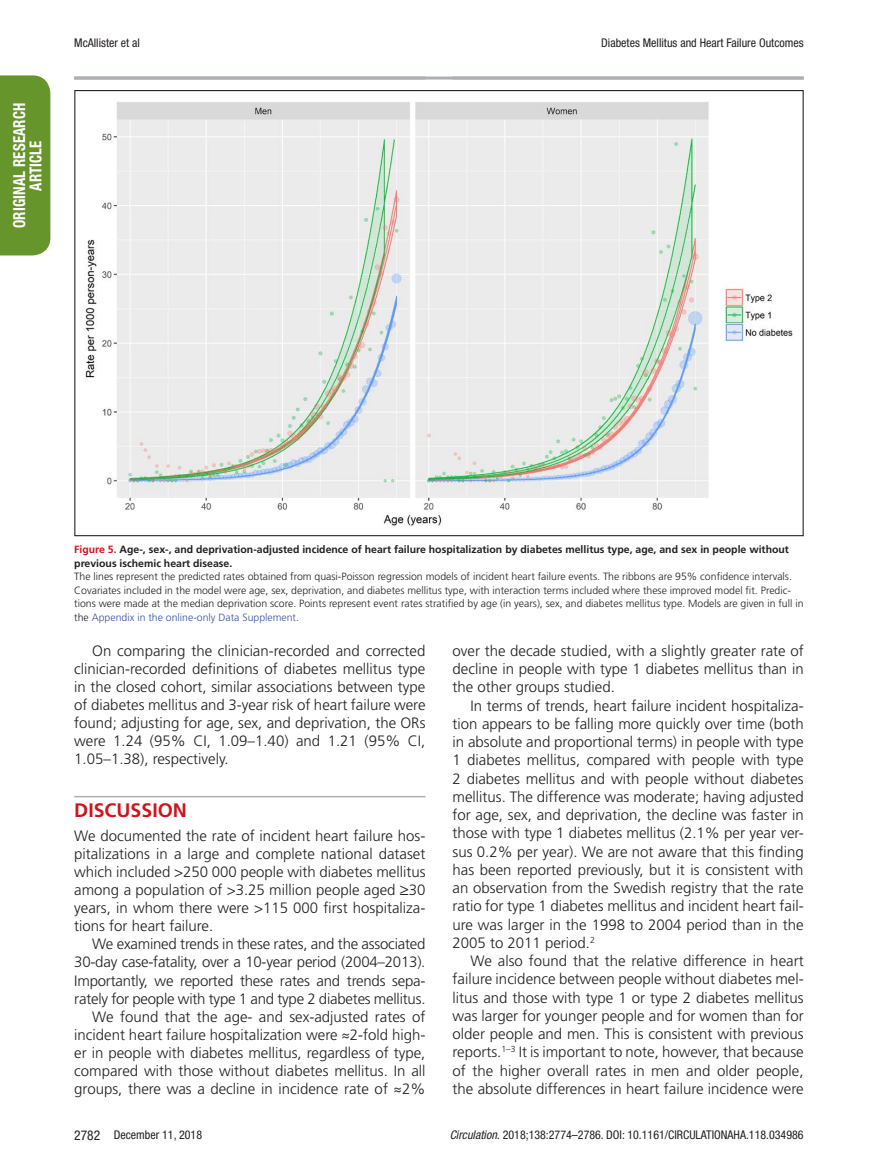
<style>
.page{position:relative;width:878px;height:1175px;background:#fff}
.page>*{position:absolute;margin:0;border:0;box-sizing:border-box;transform-origin:0 0}
.t1{font:700 19.5px "Frutiger LT Std";color:#cd151d}
.t2{font:700 condensed 16.5px/16.5px "Helvetica Neue LT Std";letter-spacing:.01em;color:#fff;text-align:center;scale:.9 1}
.t3{font:300 15px/18.3px "Frutiger LT Std";color:#231f20;text-align:justify}
.t4{font:condensed 12px "Helvetica Neue LT Std";color:#231f20}
.t5{font:300 10.5px/13.5px "Frutiger LT Std";color:#231f20}
.t6{font:700 10.5px/13.5px "Frutiger LT Std";color:#231f20}
.s1{color:#cd151d}
.s2{color:#3a53a3}
.s3{font-family:"Gandhari Unicode";font-weight:400}
.s4{font-size:13.5px}
.s5{font-style:italic}
</style>
<div class="page">
<div style="left:0;top:75px;width:50px;height:180px;background:#66952c"></div>
<hr style="left:74px;top:76px;width:729px;height:4px;background:#b9babe">
<hr style="left:74px;top:796px;width:351px;height:1px;background:#aeafb3">
<svg style="left:74px;top:90px;width:730px;height:447px"></svg>
<p class="t2" style="left:11px;top:228px;width:140px;rotate:-90deg">ORIGINAL RESEARCH<br>ARTICLE</p>
<p class="t4" style="left:74px;top:36px;width:67px">McAllister et al</p>
<p class="t4" style="left:601px;top:36px;width:204px">Diabetes Mellitus and Heart Failure Outcomes</p>
<p class="t6" style="left:74px;top:543px;width:716px"><span class="s1">Figure 5.</span> Age-, sex-, and deprivation-adjusted incidence of heart failure hospitalization by diabetes mellitus type, age, and sex in people without previous ischemic heart disease.</p>
<p class="t5" style="left:74px;top:570px;width:730px">The lines represent the predicted rates obtained from quasi-Poisson regression models of incident heart failure events. The ribbons are 95% confidence intervals.<br>Covariates included in the model were age, sex, deprivation, and diabetes mellitus type, with interaction terms included where these improved model fit. Predic&shy;tions were made at the median deprivation score. Points represent event rates stratified by age (in years), sex, and diabetes mellitus type. Models are given in full in the <span class="s2">Appendix in the online-only Data Supplement</span>.</p>
<p class="t3" style="left:74px;top:642px;width:353px;text-indent:18px">On comparing the clinician-recorded and corrected clinician-recorded definitions of diabetes mellitus type in the closed cohort, similar associations between type of diabetes mellitus and 3-year risk of heart failure were found; adjusting for age, sex, and deprivation, the ORs were 1.24 (95% CI, 1.09–1.40) and 1.21 (95% CI, 1.05–1.38), respectively.</p>
<h1 class="t1" style="left:74px;top:798px;width:114px">DISCUSSION</h1>
<p class="t3" style="left:74px;top:827px;width:353px">We documented the rate of incident heart failure hos&shy;pitalizations in a large and complete national dataset which included &gt;250 000 people with diabetes mellitus among a population of &gt;3.25 million people aged <span class="s3">≥</span>30 years, in whom there were &gt;115 000 first hospitaliza&shy;tions for heart failure.</p>
<p class="t3" style="left:74px;top:935px;width:353px;text-align:right">We examined trends in these rates, and the associated 30-day case-fatality, over a 10-year period (2004–2013).<br>Importantly, we reported these rates and trends sepa&shy;rately for people with type 1 and type 2 diabetes mellitus.<br>We found that the age- and sex-adjusted rates of incident heart failure hospitalization were <span class="s3">≈</span>2-fold high&shy;er in people with diabetes mellitus, regardless of type, compared with those without diabetes mellitus. In all groups, there was a decline in incidence rate of <span class="s3">≈</span>2%</p>
<p class="t3" style="left:452px;top:641px;width:353px">over the decade studied, with a slightly greater rate of decline in people with type 1 diabetes mellitus than in the other groups studied.</p>
<p class="t3" style="left:452px;top:696px;width:353px;text-indent:18px">In terms of trends, heart failure incident hospitaliza&shy;tion appears to be falling more quickly over time (both in absolute and proportional terms) in people with type 1 diabetes mellitus, compared with people with type 2 diabetes mellitus and with people without diabetes mellitus. The difference was moderate; having adjusted for age, sex, and deprivation, the decline was faster in those with type 1 diabetes mellitus (2.1% per year ver&shy;sus 0.2% per year). We are not aware that this finding has been reported previously, but it is consistent with an observation from the Swedish registry that the rate ratio for type 1 diabetes mellitus and incident heart fail&shy;ure was larger in the 1998 to 2004 period than in the 2005 to 2011 period.<sup>2</sup></p>
<p class="t3" style="left:452px;top:952px;width:353px;text-indent:18px">We also found that the relative difference in heart failure incidence between people without diabetes mel&shy;litus and those with type 1 or type 2 diabetes mellitus was larger for younger people and for women than for older people and men. This is consistent with previous reports.<sup>1–3</sup> It is important to note, however, that because of the higher overall rates in men and older people, the absolute differences in heart failure incidence were</p>
<p class="t4" style="left:74px;top:1127px;width:129px"><span class="s4">2782</span> December 11, 2018</p>
<p class="t4" style="left:449px;top:1127px;width:355px"><span class="s5">Circulation.</span> 2018;138:2774–2786. DOI: 10.1161/CIRCULATIONAHA.118.034986</p>
</div>
